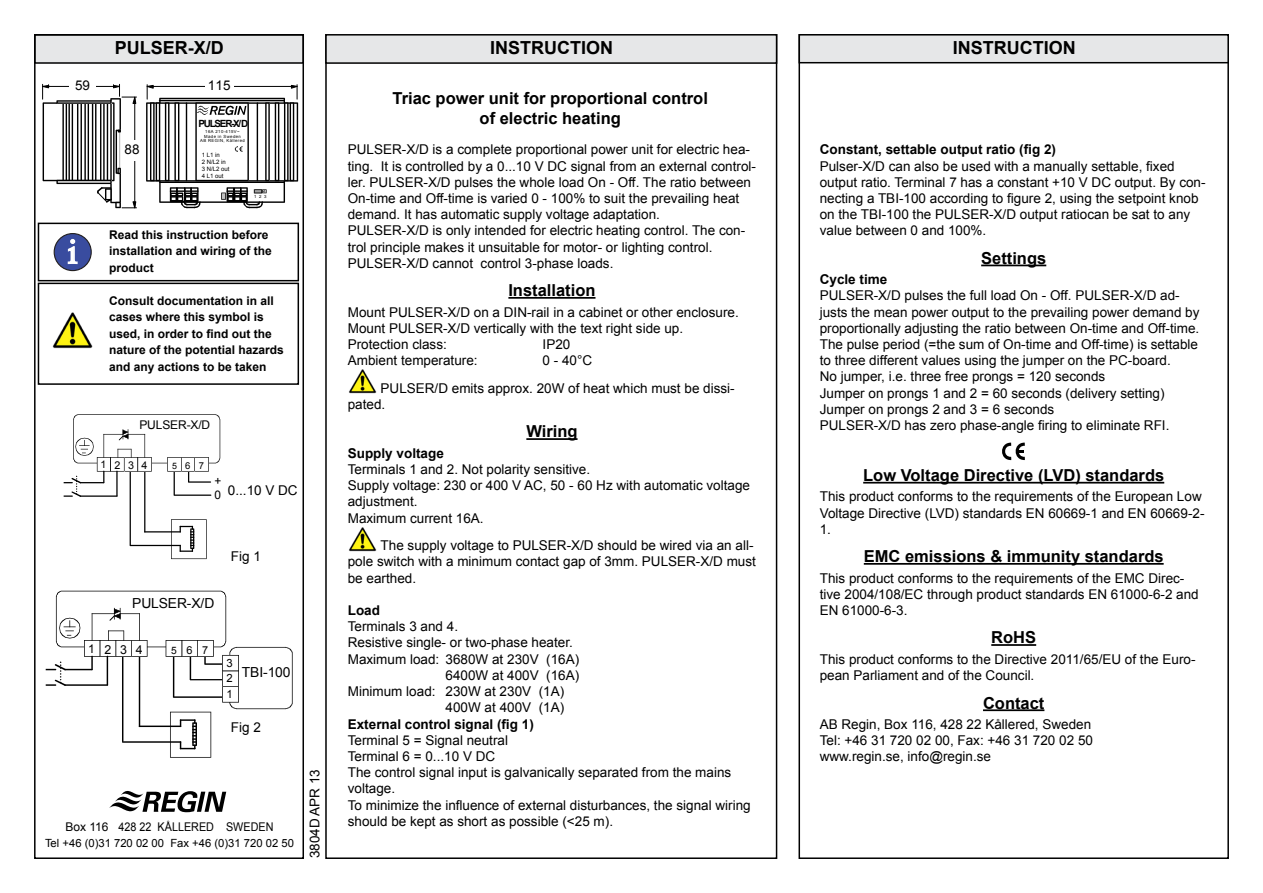
<style>
.page{position:relative;width:1263px;height:893px;background:#fff}
.page>*{position:absolute;margin:0;border:0;box-sizing:border-box;transform-origin:0 0}
.t1{font:36px "Berling";color:#fff}
.t2{font:700 18px "Arial";color:#000}
.Underrubrik_1{font:700 16.5px "Arial";color:#000}
.Rubrik{font:700 16.5px/19.8px "Arial";color:#000;text-align:center}
.t3{font:13.8px "Arial";letter-spacing:-.01em;color:#000}
.t4{font:13.5px/16.2px "Arial";color:#000}
.Underrubrik_2{font:700 13.5px "Arial";color:#000}
.t5{font:12.45px "Arial";color:#000}
.Infotext{font:700 12px/16.5px "Arial";color:#000}
.body_tab_arial_9_pkt{font:700 12px/16.5px "Arial";color:#000}
.t6{font:12px "Arial";color:#000}
.t7{font:11.85px/14.2px "Arial";color:#000}
.t8{font:11.25px/14.5px "Arial";color:#000}
.t9{font:10.95px "Arial";color:#000}
.t10{font:10.8px "Arial";color:#000}
.t11{font:700 9.9px "Arial";letter-spacing:-.125em;color:#000}
.t12{font:9.45px "Arial";color:#000}
.t13{font:6px/6.9px "Arial";letter-spacing:.005em;color:#000}
.t14{font:4.2px/4.7px "Arial";letter-spacing:.095em;color:#000;text-align:center}
.s1{font-size:10.5px}
.s2{font-size:8.85px}
.s3{font-size:12px}
.s4{font-size:10.2px}
</style>
<div class="page">
<svg style="left:46px;top:591px;width:247px;height:167px"></svg>
<svg style="left:42px;top:84px;width:95px;height:125px"></svg>
<svg style="left:146px;top:85px;width:152px;height:123px"></svg>
<div style="left:35px;top:35px;width:268px;height:28px;background:#e6e7e8"></div>
<div style="left:34px;top:34px;width:270px;height:30px;border:2px solid #000"></div>
<div style="left:34px;top:34px;width:270px;height:825px;border:2px solid #000"></div>
<div style="left:326px;top:35px;width:450px;height:28px;background:#e6e7e8"></div>
<div style="left:325px;top:34px;width:452px;height:30px;border:2px solid #000"></div>
<div style="left:799px;top:35px;width:429px;height:28px;background:#e6e7e8"></div>
<div style="left:798px;top:34px;width:431px;height:29px;border:2px solid #000"></div>
<svg style="left:64px;top:414px;width:156px;height:145px"></svg>
<svg style="left:109px;top:791px;width:117px;height:21px"></svg>
<div style="left:38px;top:223px;width:261px;height:58px;border:2px solid #000"></div>
<div style="left:54px;top:234px;width:37px;height:37px;background:#394c9f;border-radius:50%"></div>
<div style="left:54px;top:233px;width:38px;height:38px;border:1px solid #221f1f;border-radius:50%"></div>
<svg style="left:67px;top:239px;width:11px;height:26px"></svg>
<div style="left:38px;top:283px;width:261px;height:102px;border:2px solid #000"></div>
<img style="left:52px;top:312px;width:41px;height:37px">
<hr style="left:508px;top:297px;width:87px;height:2px;background:#000">
<hr style="left:526px;top:438px;width:51px;height:2px;background:#000">
<img style="left:349px;top:369px;width:28px;height:25px">
<img style="left:349px;top:527px;width:28px;height:25px">
<hr style="left:981px;top:265px;width:65px;height:1px;background:#000">
<hr style="left:863px;top:482px;width:301px;height:2px;background:#000">
<hr style="left:864px;top:563px;width:300px;height:2px;background:#000">
<hr style="left:991px;top:644px;width:45px;height:2px;background:#000">
<hr style="left:983px;top:709px;width:61px;height:2px;background:#000">
<svg style="left:1002px;top:442px;width:23px;height:18px"></svg>
<h2 class="t2" style="left:115px;top:36px;width:111px">PULSER-X/D</h2>
<p class="t4" style="left:75px;top:78px;width:16px">59</p>
<p class="t4" style="left:208px;top:78px;width:24px">115</p>
<h1 class="t1" style="left:68px;top:229px;width:12px">i</h1>
<p class="t4" style="left:125px;top:142px;width:16px">88</p>
<p class="t11" style="left:199px;top:117px;width:51px">PULSER-X/D</p>
<p class="t14" style="left:200px;top:129px;width:46px">16A 210-415V~<br>Made in Sweden<br>AB REGIN, Kållered</p>
<p class="t13" style="left:202px;top:151px;width:29px">1 L1 in<br>2 N/L2 in<br>3 N/L2 out<br>4 L1 out</p>
<p class="t14" style="left:254px;top:194px;width:14px">1 2 3</p>
<p class="body_tab_arial_9_pkt" style="left:109px;top:227px;width:164px">Read this instruction before installation and wiring of the product</p>
<p class="Infotext" style="left:109px;top:293px;width:176px">Consult documentation in all cases where this symbol is used, in order to find out the nature of the potential hazards and any actions to be taken</p>
<p class="t6" style="left:139px;top:417px;width:72px">PULSER-X/D</p>
<p class="t10" style="left:100px;top:458px;width:49px"><span class="s1">1</span>234</p>
<p class="t12" style="left:172px;top:459px;width:34px"><span class="s2">5</span>67</p>
<p class="t7" style="left:215px;top:474px;width:8px">+<br>0</p>
<p class="t4" style="left:228px;top:482px;width:71px">0...10 V DC</p>
<p class="t3" style="left:132px;top:594px;width:84px">PULSER-X/D</p>
<p class="t4" style="left:231px;top:549px;width:32px">Fig 1</p>
<p class="t5" style="left:88px;top:641px;width:56px"><span class="s3">1</span>234</p>
<p class="t9" style="left:171px;top:642px;width:39px"><span class="s4">5</span>67</p>
<p class="t8" style="left:227px;top:656px;width:8px">3<br>2</p>
<p class="t8" style="left:227px;top:687px;width:8px">1</p>
<p class="t3" style="left:242px;top:663px;width:50px">TBI-100</p>
<p class="t4" style="left:231px;top:719px;width:32px">Fig 2</p>
<p class="t6" style="left:65px;top:819px;width:210px">Box 116 428 22 KÅLLERED SWEDEN</p>
<p class="t8" style="left:45px;top:836px;width:250px">Tel +46 (0)31 720 02 00 Fax +46 (0)31 720 02 50</p>
<p class="t4" style="left:307px;top:858px;width:91px;rotate:-90deg">3804D APR 13</p>
<p class="t2" style="left:490px;top:35px;width:124px">INSTRUCTION</p>
<p class="t2" style="left:953px;top:35px;width:124px">INSTRUCTION</p>
<p class="Rubrik" style="left:392px;top:89px;width:317px">Triac power unit for proportional control of electric heating</p>
<p class="t4" style="left:348px;top:142px;width:410px">PULSER-X/D is a complete proportional power unit for electric hea&shy;ting. It is controlled by a 0...10 V DC signal from an external control&shy;ler. PULSER-X/D pulses the whole load On - Off. The ratio between On-time and Off-time is varied 0 - 100% to suit the prevailing heat demand. It has automatic supply voltage adaptation.</p>
<p class="t4" style="left:348px;top:223px;width:399px">PULSER-X/D is only intended for electric heating control. The con&shy;trol principle makes it unsuitable for motor- or lighting control.</p>
<p class="t4" style="left:348px;top:255px;width:267px">PULSER-X/D cannot control 3-phase loads.</p>
<p class="Underrubrik_1" style="left:508px;top:279px;width:89px">Installation</p>
<p class="t4" style="left:348px;top:304px;width:392px">Mount PULSER-X/D on a DIN-rail in a cabinet or other enclosure.</p>
<p class="t4" style="left:348px;top:320px;width:337px">Mount PULSER-X/D vertically with the text right side up.</p>
<p class="t4" style="left:348px;top:336px;width:101px">Protection class:</p>
<p class="t4" style="left:543px;top:336px;width:29px">IP20</p>
<p class="t4" style="left:348px;top:352px;width:131px">Ambient temperature:</p>
<p class="t4" style="left:543px;top:352px;width:51px">0 - 40°C</p>
<p class="t4" style="left:348px;top:380px;width:388px;text-indent:33px">PULSER/D emits approx. 20W of heat which must be dissi&shy;pated.</p>
<p class="Underrubrik_1" style="left:526px;top:420px;width:53px">Wiring</p>
<p class="Underrubrik_2" style="left:348px;top:444px;width:98px">Supply voltage</p>
<p class="t4" style="left:348px;top:461px;width:244px">Terminals 1 and 2. Not polarity sensitive.</p>
<p class="t4" style="left:348px;top:477px;width:404px">Supply voltage: 230 or 400 V AC, 50 - 60 Hz with automatic voltage adjustment.</p>
<p class="t4" style="left:348px;top:510px;width:137px">Maximum current 16A.</p>
<p class="t4" style="left:348px;top:538px;width:410px;text-indent:33px">The supply voltage to PULSER-X/D should be wired via an all&shy;pole switch with a minimum contact gap of 3mm. PULSER-X/D must be earthed.</p>
<p class="Underrubrik_2" style="left:348px;top:601px;width:34px">Load</p>
<p class="t4" style="left:348px;top:619px;width:112px">Terminals 3 and 4.</p>
<p class="t4" style="left:348px;top:635px;width:227px">Resistive single- or two-phase heater.</p>
<p class="t4" style="left:348px;top:651px;width:233px;text-align:right">Maximum load: 3680W at 230V (16A)<br>6400W at 400V (16A)</p>
<p class="t4" style="left:348px;top:683px;width:218px;text-align:right">Minimum load: 230W at 230V (1A)<br>400W at 400V (1A)</p>
<p class="Underrubrik_2" style="left:348px;top:715px;width:188px">External control signal (fig 1)</p>
<p class="t4" style="left:348px;top:732px;width:162px">Terminal 5 = Signal neutral</p>
<p class="t4" style="left:348px;top:748px;width:149px">Terminal 6 = 0...10 V DC</p>
<p class="t4" style="left:348px;top:764px;width:385px">The control signal input is galvanically separated from the mains voltage.</p>
<p class="t4" style="left:348px;top:797px;width:404px">To minimize the influence of external disturbances, the signal wiring should be kept as short as possible (&lt;25 m).</p>
<p class="Underrubrik_2" style="left:820px;top:141px;width:238px">Constant, settable output ratio (fig 2)</p>
<p class="t4" style="left:820px;top:158px;width:387px">Pulser-X/D can also be used with a manually settable, fixed output ratio. Terminal 7 has a constant +10 V DC output. By con&shy;necting a TBI-100 according to figure 2, using the setpoint knob on the TBI-100 the PULSER-X/D output ratiocan be sat to any value between 0 and 100%.</p>
<p class="Underrubrik_1" style="left:981px;top:247px;width:67px">Settings</p>
<p class="Underrubrik_2" style="left:820px;top:270px;width:69px">Cycle time</p>
<p class="t4" style="left:820px;top:288px;width:381px">PULSER-X/D pulses the full load On - Off. PULSER-X/D ad&shy;justs the mean power output to the prevailing power demand by proportionally adjusting the ratio between On-time and Off-time.<br>The pulse period (=the sum of On-time and Off-time) is settable to three different values using the jumper on the PC-board.</p>
<p class="t4" style="left:820px;top:369px;width:287px">No jumper, i.e. three free prongs = 120 seconds</p>
<p class="t4" style="left:820px;top:385px;width:346px">Jumper on prongs 1 and 2 = 60 seconds (delivery setting)</p>
<p class="t4" style="left:820px;top:401px;width:236px">Jumper on prongs 2 and 3 = 6 seconds</p>
<p class="t4" style="left:820px;top:417px;width:351px">PULSER-X/D has zero phase-angle firing to eliminate RFI.</p>
<p class="Underrubrik_1" style="left:863px;top:464px;width:303px">Low Voltage Directive (LVD) standards</p>
<p class="t4" style="left:820px;top:489px;width:386px">This product conforms to the requirements of the European Low<br>Voltage Directive (LVD) standards EN 60669-1 and EN 60669‑2-<br>1.</p>
<p class="Underrubrik_1" style="left:864px;top:545px;width:301px">EMC emissions &amp; immunity standards</p>
<p class="t4" style="left:820px;top:570px;width:380px">This product conforms to the requirements of the EMC Direc&shy;tive 2004/108/EC through product standards EN 61000-6-2 and<br>EN 61000-6-3.</p>
<p class="Underrubrik_1" style="left:991px;top:626px;width:46px">RoHS</p>
<p class="t4" style="left:820px;top:651px;width:377px">This product conforms to the Directive 2011/65/EU of the Euro&shy;pean Parliament and of the Council.</p>
<p class="Underrubrik_1" style="left:983px;top:692px;width:63px">Contact</p>
<p class="t4" style="left:820px;top:716px;width:275px">AB Regin, Box 116, 428 22 Kållered, Sweden<br>Tel: +46 31 720 02 00, Fax: +46 31 720 02 50 www.regin.se, info@regin.se</p>
</div>
